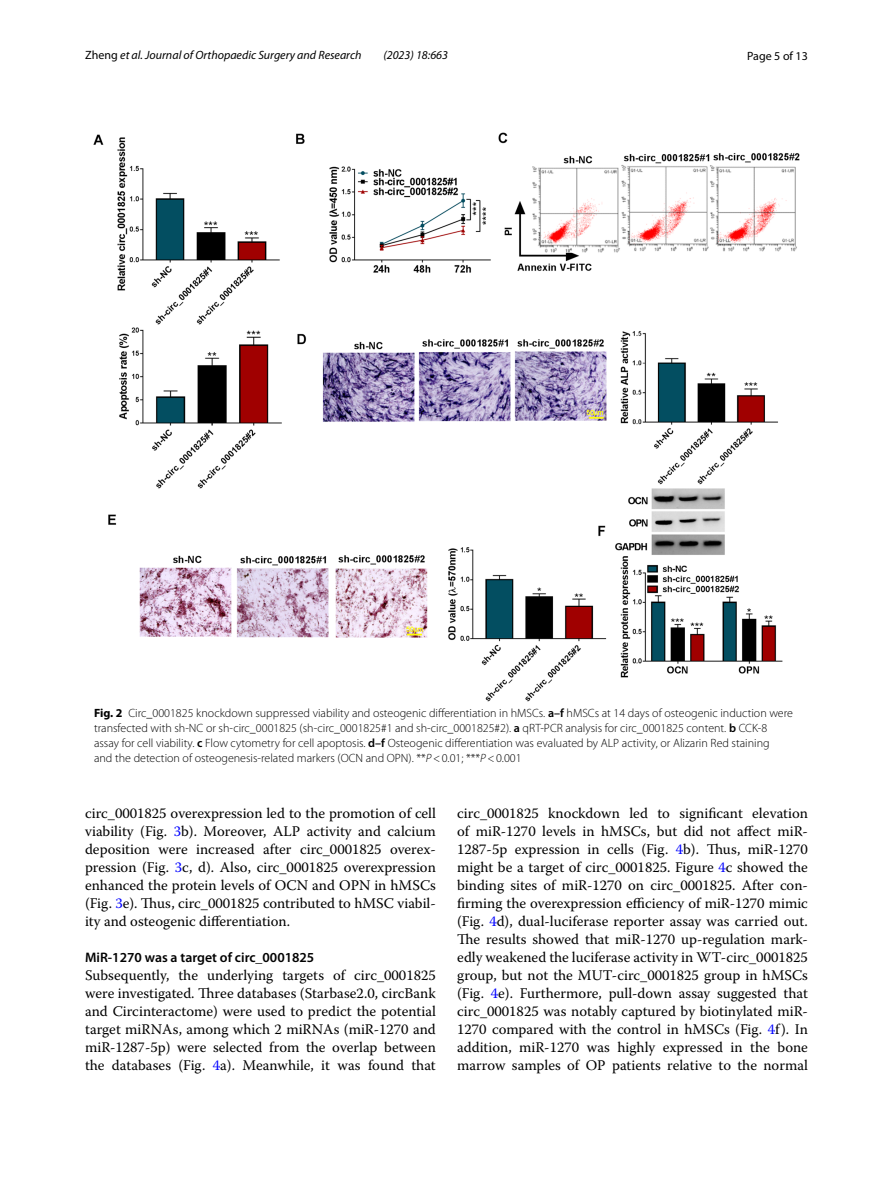
<style>
.page{position:relative;width:893px;height:1187px;background:#fff}
.page>*{position:absolute;margin:0;border:0;box-sizing:border-box;transform-origin:0 0}
.t1{font:14.7px/18px "Warnock Pro";color:#000;text-align:justify}
.t2{font:600 13.8px "Myriad Pro";color:#000}
.t3{font:300 12px/15px "Myriad Pro";color:#000}
.t4{font:italic 12px "Myriad Pro";color:#000}
.t5{font:12px "Myriad Pro";color:#000}
.s1{font-style:normal}
.s2{font-weight:700}
.s3{font-weight:600}
.s4{font-style:italic}
.s5{color:#00f}
</style>
<div class="page">
<img style="left:94px;top:133px;width:705px;height:568px">
<p class="t4" style="left:85px;top:48px;width:278px"><span class="s1">Zheng</span> et al. Journal of Orthopaedic Surgery and Research</p>
<p class="t4" style="left:383px;top:48px;width:66px">(2023) 18:663</p>
<p class="t5" style="left:747px;top:48px;width:62px">Page 5 of 13</p>
<p class="t3" style="left:94px;top:705px;width:700px"><span class="s2">Fig. 2</span> Circ_0001825 knockdown suppressed viability and osteogenic differentiation in hMSCs. <span class="s3">a–f</span> hMSCs at 14 days of osteogenic induction were transfected with sh-NC or sh-circ_0001825 (sh-circ_0001825#1 and sh-circ_0001825#2). <span class="s3">a</span> qRT-PCR analysis for circ_0001825 content. <span class="s3">b</span> CCK-8 assay for cell viability. <span class="s3">c</span> Flow cytometry for cell apoptosis. <span class="s3">d–f</span> Osteogenic differentiation was evaluated by ALP activity, or Alizarin Red staining<br>and the detection of osteogenesis-related markers (OCN and OPN). **<span class="s4">P</span>&lt;0.01; ***<span class="s4">P</span>&lt;0.001</p>
<p class="t1" style="left:85px;top:803px;width:352px">circ_0001825 overexpression led to the promotion of cell viability (Fig. <span class="s5">3</span>b). Moreover, ALP activity and calcium deposition were increased after circ_0001825 overex&shy;pression (Fig. <span class="s5">3</span>c, d). Also, circ_0001825 overexpression enhanced the protein levels of OCN and OPN in hMSCs (Fig. <span class="s5">3</span>e). Thus, circ_0001825 contributed to hMSC viabil&shy;ity and osteogenic differentiation.</p>
<p class="t2" style="left:85px;top:948px;width:231px">MiR‑1270 was a target of circ_0001825</p>
<p class="t1" style="left:85px;top:965px;width:352px">Subsequently, the underlying targets of circ_0001825 were investigated. Three databases (Starbase2.0, circBank and Circinteractome) were used to predict the potential target miRNAs, among which 2 miRNAs (miR-1270 and miR-1287-5p) were selected from the overlap between the databases (Fig. <span class="s5">4</span>a). Meanwhile, it was found that</p>
<p class="t1" style="left:457px;top:803px;width:352px">circ_0001825 knockdown led to significant elevation of miR-1270 levels in hMSCs, but did not affect miR-1287-5p expression in cells (Fig. <span class="s5">4</span>b). Thus, miR-1270 might be a target of circ_0001825. Figure <span class="s5">4</span>c showed the binding sites of miR-1270 on circ_0001825. After con&shy;firming the overexpression efficiency of miR-1270 mimic (Fig. <span class="s5">4</span>d), dual-luciferase reporter assay was carried out.<br>The results showed that miR-1270 up-regulation mark&shy;edly weakened the luciferase activity in WT-circ_0001825 group, but not the MUT-circ_0001825 group in hMSCs (Fig. <span class="s5">4</span>e). Furthermore, pull-down assay suggested that circ_0001825 was notably captured by biotinylated miR-1270 compared with the control in hMSCs (Fig. <span class="s5">4</span>f). In addition, miR-1270 was highly expressed in the bone marrow samples of OP patients relative to the normal</p>
</div>
